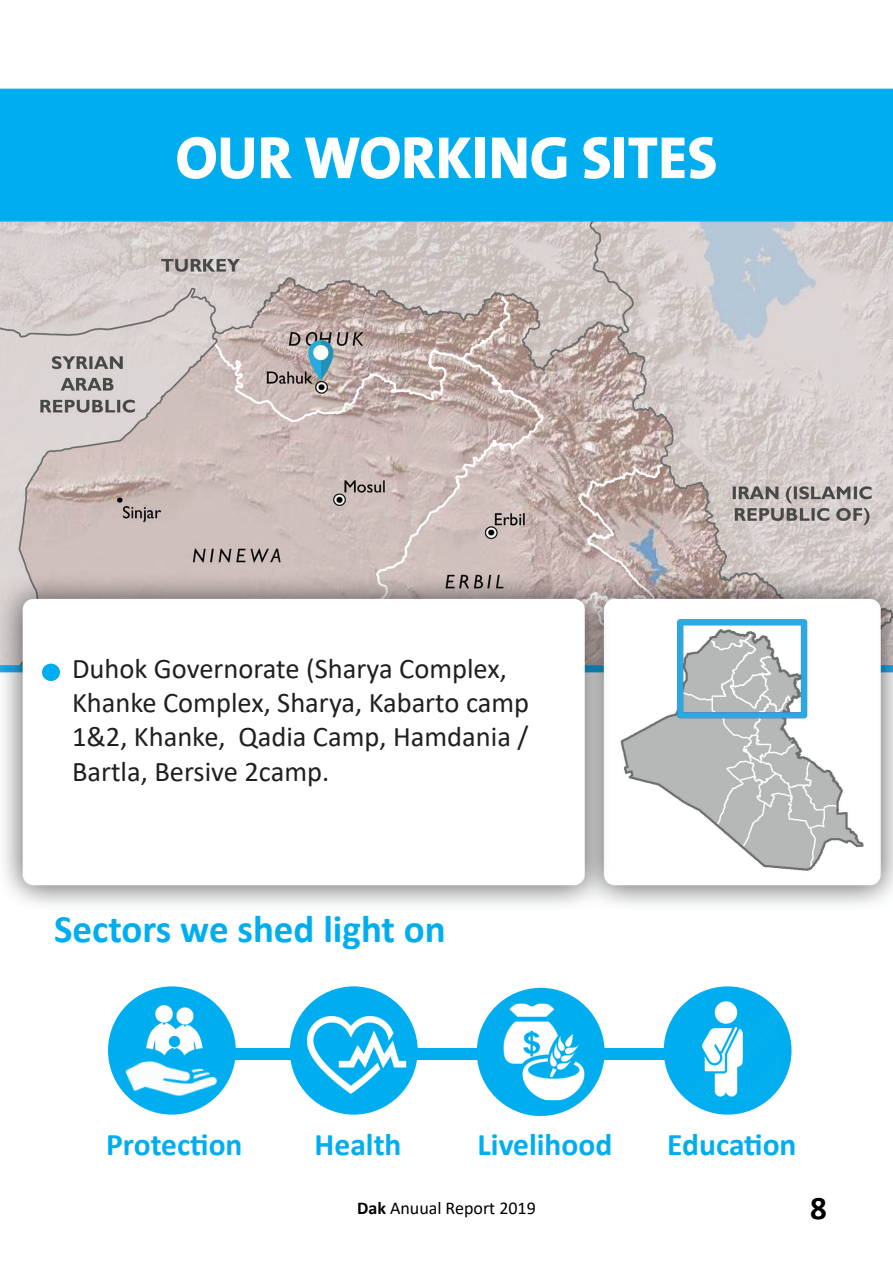
<style>
.page{position:relative;width:893px;height:1263px;background:#fff}
.page>*{position:absolute;margin:0;border:0;box-sizing:border-box;transform-origin:0 0}
.t1{font:800 60px "Bahij The Sans Arabic";color:#fff}
.t2{font:700 39px "Calibri";color:#00aeef}
.t3{font:700 33px "Calibri";color:#000}
.t4{font:700 31.5px "Calibri";color:#00aeef}
.t5{font:28.5px/34.2px "Calibri";color:#231f20}
.t6{font:18px "Calibri";color:#000}
.s1{font-weight:700}
</style>
<div class="page">
<img style="left:0;top:88px;width:893px;height:1029px">
<div style="left:136px;top:1048px;width:621px;height:11px;background:#00aeef"></div>
<div style="left:0;top:89px;width:893px;height:132px;background:#00aeef"></div>
<div style="left:40px;top:661px;width:22px;height:22px;background:#00aeef;border-radius:50%"></div>
<div style="left:38px;top:659px;width:26px;height:26px;border:4px solid #fff;border-radius:50%"></div>
<img style="left:108px;top:1012px;width:124px;height:103px">
<div style="left:290px;top:986px;width:128px;height:129px;background:#00aeef;border-radius:50%"></div>
<img style="left:295px;top:994px;width:123px;height:121px">
<div style="left:477px;top:988px;width:128px;height:128px;background:#00aeef;border-radius:50%"></div>
<img style="left:495px;top:1004px;width:97px;height:96px">
<div style="left:664px;top:986px;width:127px;height:129px;background:#00aeef;border-radius:50%"></div>
<img style="left:671px;top:991px;width:111px;height:111px">
<img style="left:117px;top:971px;width:114px;height:114px">
<h1 class="t1" style="left:176px;top:122px;width:543px">OUR WORKING SITES</h1>
<p class="t5" style="left:72px;top:651px;width:459px">Duhok Governorate (Sharya Complex, Khanke Complex, Sharya, Kabarto camp 1&amp;2, Khanke, Qadia Camp, Hamdania / Bartla, Bersive 2camp.</p>
<h2 class="t2" style="left:54px;top:902px;width:393px">Sectors we shed light on</h2>
<p class="t4" style="left:106px;top:1122px;width:138px">Protection</p>
<p class="t4" style="left:315px;top:1122px;width:88px">Health</p>
<p class="t4" style="left:478px;top:1122px;width:136px">Livelihood</p>
<p class="t4" style="left:667px;top:1122px;width:131px">Education</p>
<p class="t6" style="left:357px;top:1195px;width:180px"><span class="s1">Dak</span> Anuual Report 2019</p>
<p class="t3" style="left:810px;top:1185px;width:18px">8</p>
</div>
